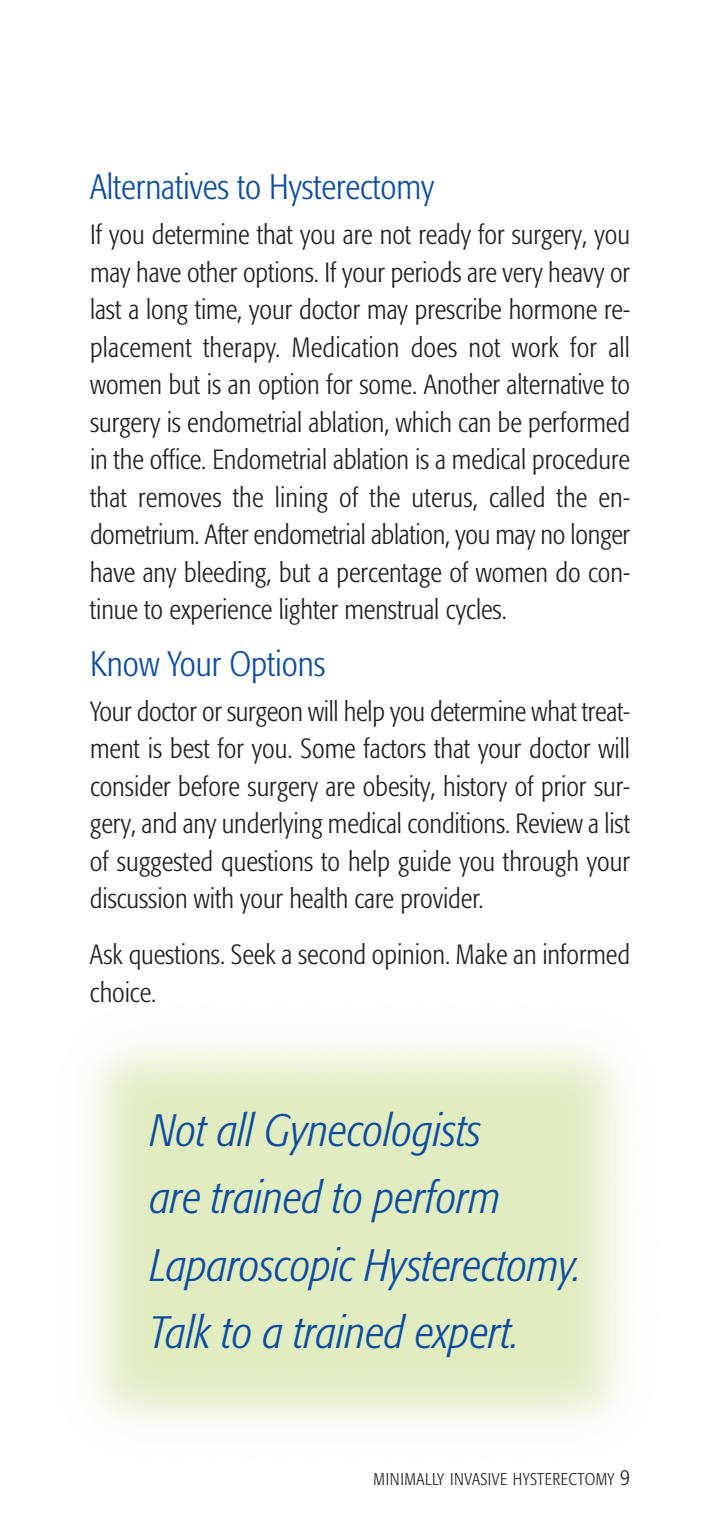
<style>
.page{position:relative;width:720px;height:1530px;background:#fff}
.page>*{position:absolute;margin:0;border:0;box-sizing:border-box;transform-origin:0 0}
.t1{font:italic 300 condensed 45px/67.5px "Formata";color:#0d4da1}
.t2{font:300 condensed 35px "Formata";color:#0d4da1}
.t3{font:300 condensed 27.5px/37.5px "Formata";color:#231f20;text-align:justify}
.t4{font:300 condensed 17px "Formata";letter-spacing:.03em;color:#231f20}
.s1{font-size:22.5px}
</style>
<div class="page">
<p class="t2" style="left:90px;top:173px;width:346px">Alternatives to Hysterectomy</p>
<p class="t3" style="left:90px;top:218px;width:542px">If you determine that you are not ready for surgery, you may have other options. If your periods are very heavy or last a long time, your doctor may prescribe hormone re&shy;placement therapy. Medication does not work for all women but is an option for some. Another alternative to surgery is endometrial ablation, which can be performed in the office. Endometrial ablation is a medical procedure that removes the lining of the uterus, called the en&shy;dometrium. After endometrial ablation, you may no longer have any bleeding, but a percentage of women do con&shy;tinue to experience lighter menstrual cycles.</p>
<p class="t2" style="left:90px;top:649px;width:237px">Know Your Options</p>
<p class="t3" style="left:90px;top:694px;width:542px">Your doctor or surgeon will help you determine what treat&shy;ment is best for you. Some factors that your doctor will consider before surgery are obesity, history of prior sur&shy;gery, and any underlying medical conditions. Review a list of suggested questions to help guide you through your discussion with your health care provider.</p>
<p class="t3" style="left:90px;top:938px;width:542px">Ask questions. Seek a second opinion. Make an informed choice.</p>
<h1 class="t1" style="left:150px;top:1100px;width:434px">Not all Gynecologists<br>are trained to perform<br>Laparoscopic Hysterectomy.<br>Talk to a trained expert.</h1>
<p class="t4" style="left:373px;top:1472px;width:258px">MINIMALLY INVASIVE HYSTERECTOMY <span class="s1">9</span></p>
</div>
